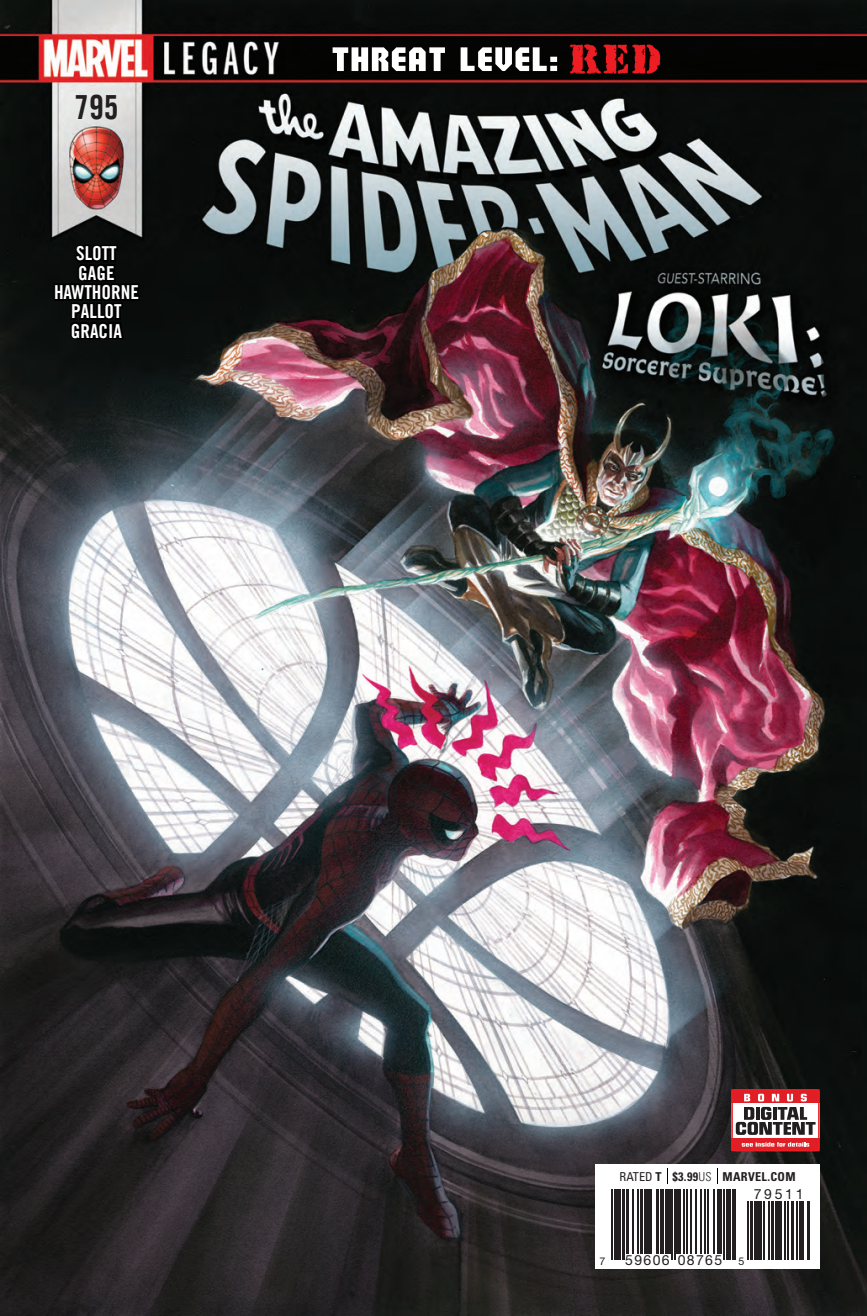
<style>
.page{position:relative;width:867px;height:1316px;background:#fff}
.page>*{position:absolute;margin:0;border:0;box-sizing:border-box;transform-origin:0 0}
.t1{font:33.25px "Trade Gothic LT Com Bd Cn 20";color:#231f20}
.t2{font:19.25px/19.2px "Trade Gothic LT Com Bd Cn 20";color:#fff;text-align:center}
.t3{font:14px "Helvetica Neue";letter-spacing:.1em;color:#231f20}
.t4{font:700 condensed 12.25px "Univers LT Std";letter-spacing:.025em;color:#231f20}
.t5{font:10.67px "Helvetica Neue";color:#231f20}
.s1{font-weight:400}
.s2{font-weight:300}
.s3{font-size:10.67px}
</style>
<div class="page">
<img style="left:0;top:0;width:866px;height:1315px">
<svg style="left:595px;top:1164px;width:224px;height:104px"></svg>
<hr style="left:611px;top:1188px;width:1px;height:71px;background:#231f20">
<hr style="left:613px;top:1188px;width:2px;height:71px;background:#231f20">
<hr style="left:616px;top:1188px;width:4px;height:71px;background:#231f20">
<hr style="left:621px;top:1188px;width:3px;height:71px;background:#231f20">
<hr style="left:625px;top:1188px;width:3px;height:64px;background:#231f20">
<hr style="left:632px;top:1188px;width:1px;height:64px;background:#231f20">
<hr style="left:637px;top:1188px;width:2px;height:64px;background:#231f20">
<hr style="left:640px;top:1188px;width:2px;height:64px;background:#231f20">
<hr style="left:644px;top:1188px;width:1px;height:64px;background:#231f20">
<div style="left:646px;top:1188px;width:6px;height:64px;background:#231f20"></div>
<hr style="left:655px;top:1188px;width:3px;height:64px;background:#231f20">
<hr style="left:659px;top:1188px;width:2px;height:64px;background:#231f20">
<hr style="left:662px;top:1188px;width:1px;height:64px;background:#231f20">
<div style="left:665px;top:1188px;width:5px;height:64px;background:#231f20"></div>
<hr style="left:671px;top:1188px;width:2px;height:71px;background:#231f20">
<hr style="left:674px;top:1188px;width:1px;height:71px;background:#231f20">
<hr style="left:676px;top:1188px;width:4px;height:64px;background:#231f20">
<hr style="left:683px;top:1188px;width:1px;height:64px;background:#231f20">
<hr style="left:685px;top:1188px;width:2px;height:64px;background:#231f20">
<hr style="left:689px;top:1188px;width:2px;height:64px;background:#231f20">
<hr style="left:695px;top:1188px;width:1px;height:64px;background:#231f20">
<hr style="left:700px;top:1188px;width:1px;height:64px;background:#231f20">
<hr style="left:704px;top:1188px;width:1px;height:64px;background:#231f20">
<hr style="left:706px;top:1188px;width:2px;height:64px;background:#231f20">
<hr style="left:713px;top:1188px;width:1px;height:64px;background:#231f20">
<hr style="left:717px;top:1188px;width:4px;height:64px;background:#231f20">
<hr style="left:722px;top:1188px;width:2px;height:71px;background:#231f20">
<hr style="left:726px;top:1188px;width:4px;height:71px;background:#231f20">
<hr style="left:731px;top:1188px;width:2px;height:71px;background:#231f20">
<hr style="left:734px;top:1188px;width:1px;height:71px;background:#231f20">
<hr style="left:747px;top:1200px;width:2px;height:59px;background:#231f20">
<hr style="left:750px;top:1200px;width:2px;height:59px;background:#231f20">
<div style="left:753px;top:1200px;width:5px;height:59px;background:#231f20"></div>
<hr style="left:759px;top:1200px;width:3px;height:59px;background:#231f20">
<hr style="left:763px;top:1200px;width:1px;height:59px;background:#231f20">
<hr style="left:768px;top:1200px;width:2px;height:59px;background:#231f20">
<hr style="left:771px;top:1200px;width:2px;height:59px;background:#231f20">
<hr style="left:775px;top:1200px;width:1px;height:59px;background:#231f20">
<hr style="left:777px;top:1200px;width:4px;height:59px;background:#231f20">
<hr style="left:784px;top:1200px;width:1px;height:59px;background:#231f20">
<hr style="left:786px;top:1200px;width:2px;height:59px;background:#231f20">
<hr style="left:790px;top:1200px;width:3px;height:59px;background:#231f20">
<hr style="left:796px;top:1200px;width:1px;height:59px;background:#231f20">
<hr style="left:798px;top:1200px;width:2px;height:59px;background:#231f20">
<hr style="left:801px;top:1200px;width:3px;height:59px;background:#231f20">
<hr style="left:806px;top:1200px;width:3px;height:59px;background:#231f20">
<svg style="left:52px;top:224px;width:90px;height:118px;background:#0b0d0d"></svg>
<svg style="left:666px;top:1168px;width:1px;height:15px"></svg>
<svg style="left:716px;top:1168px;width:1px;height:15px"></svg>
<svg style="left:734px;top:1091px;width:82px;height:57px"></svg>
<div style="left:731px;top:1088px;width:88px;height:63px;border:2px solid #ee1d23"></div>
<svg style="left:570px;top:44px;width:90px;height:30px;background:#891215"></svg>
<svg style="left:332px;top:47px;width:225px;height:24px"></svg>
<h1 class="t1" style="left:74px;top:87px;width:46px">795</h1>
<p class="t2" style="left:54px;top:244px;width:86px">SLOTT<br>GAGE<br>HAWTHORNE<br>PALLOT<br>GRACIA</p>
<p class="t4" style="left:619px;top:1168px;width:177px"><span class="s1">RATED</span> T $3.99<span class="s2">US</span> MARVEL.COM</p>
<p class="t3" style="left:753px;top:1183px;width:51px">79511</p>
<p class="t5" style="left:599px;top:1252px;width:7px">7</p>
<p class="t3" style="left:625px;top:1249px;width:121px">59606 08765 <span class="s3">5</span></p>
</div>
